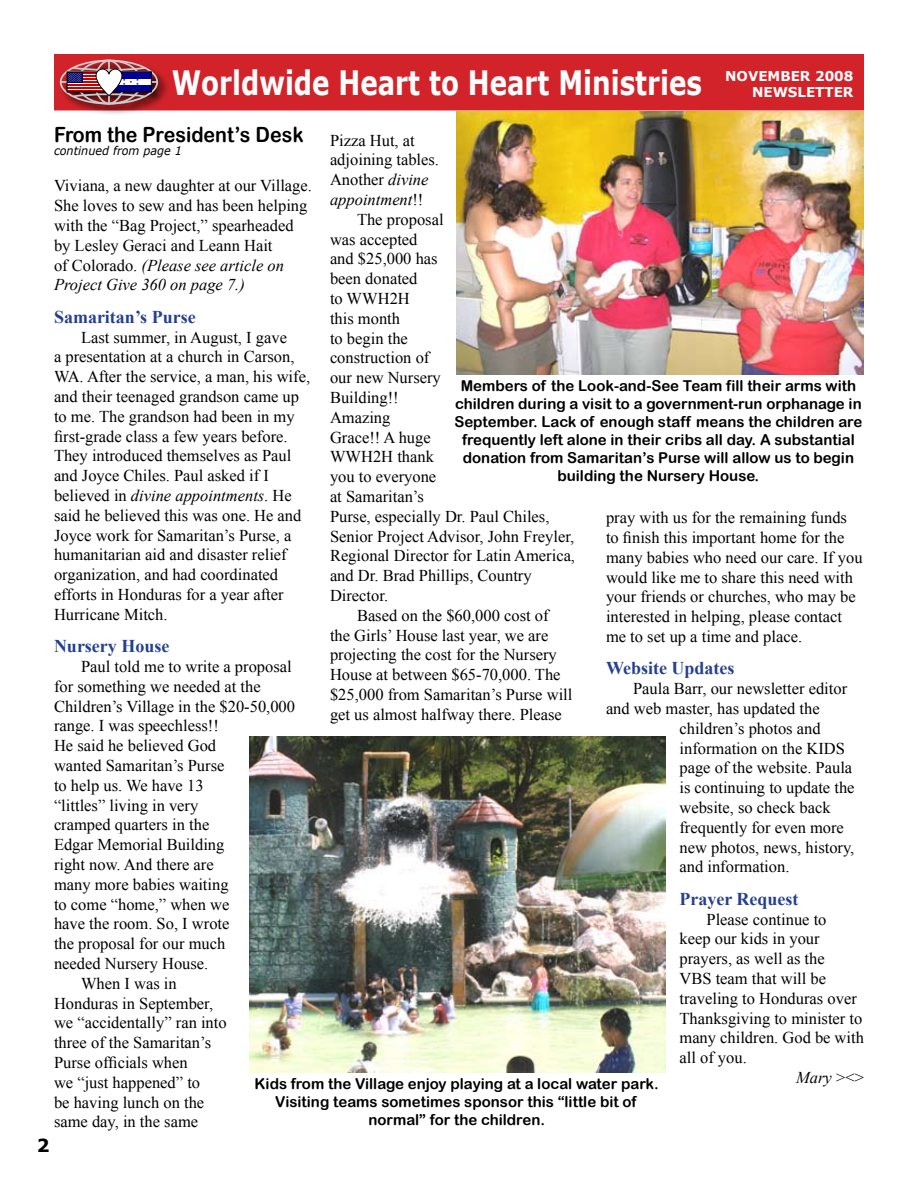
<style>
.page{position:relative;width:918px;height:1188px;background:#fff}
.page>*{position:absolute;margin:0;border:0;box-sizing:border-box;transform-origin:0 0}
.t1{font:700 33.6px "Verdana";color:#fff;scale:.78 1}
.t2{font:21px "Arial Rounded MT Bold";color:#000;scale:.94 1}
.t3{font:700 18px "Times New Roman";color:#24408f}
.t4{font:16.5px/19.8px "Times New Roman";color:#000}
.t5{font:italic 16.5px "Times New Roman";color:#000}
.t6{font:15px/18px "Arial Rounded MT Bold";color:#000;text-align:center}
.t7{font:700 13.5px/16.2px "Verdana";color:#fff;text-align:right}
.t8{font:italic 12px "Verdana";color:#000;scale:.94 1}
.s1{font-style:italic}
.s2{font-style:normal}
</style>
<div class="page">
<div style="left:55px;top:55px;width:808px;height:55px;background:#d2232a"></div>
<div style="left:54px;top:54px;width:810px;height:56px;border:2px solid #d2232a"></div>
<div style="left:58px;top:58px;width:113px;height:59px;background:#000;opacity:.75"></div>
<div style="left:60px;top:60px;width:98px;height:45px;border:2px solid #ccc;border-radius:50%"></div>
<hr style="left:108px;top:60px;width:2px;height:44px;background:#ccc">
<hr style="left:61px;top:81px;width:97px;height:2px;background:#ccc">
<div style="left:67px;top:72px;width:38px;height:20px;border:1px solid #000"></div>
<div style="left:111px;top:72px;width:40px;height:20px;background:#fff"></div>
<div style="left:111px;top:72px;width:40px;height:6px;background:#009"></div>
<div style="left:111px;top:85px;width:40px;height:7px;background:#009"></div>
<img style="left:249px;top:736px;width:417px;height:336px">
<img style="left:456px;top:111px;width:408px;height:263px">
<svg style="left:68px;top:65px;width:79px;height:34px"></svg>
<h1 class="t1" style="left:172px;top:61px;width:681px">Worldwide Heart to Heart Ministries</h1>
<p class="t7" style="left:725px;top:67px;width:130px">NOVEMBER 2008<br>NEWSLETTER</p>
<p class="t2" style="left:54px;top:122px;width:267px">From the President’s Desk</p>
<p class="t8" style="left:54px;top:143px;width:138px">continued from page 1</p>
<p class="t4" style="left:330px;top:130px;width:86px">Pizza Hut, at</p>
<p class="t4" style="left:330px;top:150px;width:111px">adjoining tables.</p>
<p class="t4" style="left:330px;top:169px;width:100px">Another <span class="s1">divine</span></p>
<p class="t5" style="left:330px;top:188px;width:95px">appointment<span class="s2">!!</span></p>
<p class="t4" style="left:357px;top:209px;width:88px">The proposal</p>
<p class="t4" style="left:330px;top:229px;width:89px">was accepted</p>
<p class="t4" style="left:330px;top:249px;width:109px">and $25,000 has</p>
<p class="t4" style="left:330px;top:268px;width:89px">been donated</p>
<p class="t4" style="left:330px;top:288px;width:81px">to WWH2H</p>
<p class="t4" style="left:330px;top:308px;width:72px">this month</p>
<p class="t4" style="left:330px;top:328px;width:79px">to begin the</p>
<p class="t4" style="left:330px;top:348px;width:101px">construction of</p>
<p class="t4" style="left:330px;top:367px;width:112px">our new Nursery</p>
<p class="t4" style="left:330px;top:387px;width:70px">Building!!</p>
<p class="t4" style="left:330px;top:407px;width:62px">Amazing</p>
<p class="t4" style="left:330px;top:427px;width:102px">Grace!! A huge</p>
<p class="t4" style="left:330px;top:447px;width:106px">WWH2H thank</p>
<p class="t4" style="left:330px;top:466px;width:108px">you to everyone</p>
<p class="t4" style="left:330px;top:486px;width:95px">at Samaritan’s</p>
<p class="t4" style="left:330px;top:506px;width:221px">Purse, especially Dr. Paul Chiles,</p>
<p class="t4" style="left:330px;top:526px;width:246px">Senior Project Advisor, John Freyler,</p>
<p class="t4" style="left:330px;top:546px;width:247px">Regional Director for Latin America,</p>
<p class="t4" style="left:330px;top:565px;width:203px">and Dr. Brad Phillips, Country</p>
<p class="t4" style="left:330px;top:585px;width:60px">Director.</p>
<p class="t4" style="left:357px;top:605px;width:193px">Based on the $60,000 cost of</p>
<p class="t4" style="left:330px;top:625px;width:220px">the Girls’ House last year, we are</p>
<p class="t4" style="left:330px;top:645px;width:228px">projecting the cost for the Nursery</p>
<p class="t4" style="left:330px;top:664px;width:232px">House at between $65-70,000. The</p>
<p class="t4" style="left:330px;top:684px;width:244px">$25,000 from Samaritan’s Purse will</p>
<p class="t4" style="left:330px;top:704px;width:233px">get us almost halfway there. Please</p>
<p class="t4" style="left:54px;top:176px;width:259px">Viviana, a new daughter at our Village.<br>She loves to sew and has been helping with the “Bag Project,” spearheaded by Lesley Geraci and Leann Hait<br>of Colorado. <span class="s1">(Please see article on Project Give 360 on page 7.)</span></p>
<p class="t3" style="left:54px;top:304px;width:143px">Samaritan’s Purse</p>
<p class="t4" style="left:54px;top:327px;width:258px;text-indent:27px">Last summer, in August, I gave<br>a presentation at a church in Carson, WA. After the service, a man, his wife, and their teenaged grandson came up to me. The grandson had been in my first-grade class a few years before.<br>They introduced themselves as Paul and Joyce Chiles. Paul asked if I believed in <span class="s1">divine appointments</span>. He said he believed this was one. He and Joyce work for Samaritan’s Purse, a humanitarian aid and disaster relief organization, and had coordinated efforts in Honduras for a year after Hurricane Mitch.</p>
<p class="t3" style="left:54px;top:634px;width:117px">Nursery House</p>
<p class="t4" style="left:81px;top:656px;width:212px">Paul told me to write a proposal</p>
<p class="t4" style="left:54px;top:676px;width:208px">for something we needed at the</p>
<p class="t4" style="left:54px;top:696px;width:243px">Children’s Village in the $20-50,000</p>
<p class="t4" style="left:54px;top:716px;width:166px">range. I was speechless!!</p>
<p class="t4" style="left:54px;top:736px;width:164px">He said he believed God</p>
<p class="t4" style="left:54px;top:755px;width:172px">wanted Samaritan’s Purse</p>
<p class="t4" style="left:54px;top:775px;width:151px">to help us. We have 13</p>
<p class="t4" style="left:54px;top:795px;width:146px">“littles” living in very</p>
<p class="t4" style="left:54px;top:815px;width:157px">cramped quarters in the</p>
<p class="t4" style="left:54px;top:835px;width:172px">Edgar Memorial Building</p>
<p class="t4" style="left:54px;top:854px;width:161px">right now. And there are</p>
<p class="t4" style="left:54px;top:874px;width:176px">many more babies waiting</p>
<p class="t4" style="left:54px;top:894px;width:177px">to come “home,” when we</p>
<p class="t4" style="left:54px;top:914px;width:177px">have the room. So, I wrote</p>
<p class="t4" style="left:54px;top:934px;width:173px">the proposal for our much</p>
<p class="t4" style="left:54px;top:953px;width:156px">needed Nursery House.</p>
<p class="t4" style="left:81px;top:973px;width:97px">When I was in</p>
<p class="t4" style="left:54px;top:993px;width:161px">Honduras in September,</p>
<p class="t4" style="left:54px;top:1013px;width:174px">we “accidentally” ran into</p>
<p class="t4" style="left:54px;top:1033px;width:159px">three of the Samaritan’s</p>
<p class="t4" style="left:54px;top:1052px;width:135px">Purse officials when</p>
<p class="t4" style="left:54px;top:1072px;width:148px">we “just happened” to</p>
<p class="t4" style="left:54px;top:1092px;width:152px">be having lunch on the</p>
<p class="t4" style="left:54px;top:1112px;width:146px">same day, in the same</p>
<p class="t6" style="left:455px;top:377px;width:409px">Members of the Look-and-See Team fill their arms with children during a visit to a government-run orphanage in September. Lack of enough staff means the children are frequently left alone in their cribs all day. A substantial donation from Samaritan’s Purse will allow us to begin building the Nursery House.</p>
<p class="t4" style="left:606px;top:507px;width:258px">pray with us for the remaining funds to finish this important home for the many babies who need our care. If you would like me to share this need with your friends or churches, who may be interested in helping, please contact me to set up a time and place.</p>
<p class="t3" style="left:606px;top:656px;width:130px">Website Updates</p>
<p class="t4" style="left:633px;top:678px;width:216px">Paula Barr, our newsletter editor</p>
<p class="t4" style="left:606px;top:698px;width:215px">and web master, has updated the</p>
<p class="t4" style="left:680px;top:718px;width:143px">children’s photos and</p>
<p class="t4" style="left:680px;top:738px;width:167px">information on the KIDS</p>
<p class="t4" style="left:680px;top:758px;width:174px">page of the website. Paula</p>
<p class="t4" style="left:680px;top:777px;width:177px">is continuing to update the</p>
<p class="t4" style="left:680px;top:797px;width:153px">website, so check back</p>
<p class="t4" style="left:680px;top:817px;width:166px">frequently for even more</p>
<p class="t4" style="left:680px;top:837px;width:176px">new photos, news, history,</p>
<p class="t4" style="left:680px;top:857px;width:111px">and information.</p>
<p class="t3" style="left:680px;top:886px;width:121px">Prayer Request</p>
<p class="t4" style="left:706px;top:909px;width:122px">Please continue to</p>
<p class="t4" style="left:680px;top:929px;width:142px">keep our kids in your</p>
<p class="t4" style="left:680px;top:948px;width:147px">prayers, as well as the</p>
<p class="t4" style="left:680px;top:968px;width:148px">VBS team that will be</p>
<p class="t4" style="left:680px;top:988px;width:179px">traveling to Honduras over</p>
<p class="t4" style="left:680px;top:1008px;width:184px">Thanksgiving to minister to</p>
<p class="t4" style="left:680px;top:1028px;width:186px">many children. God be with</p>
<p class="t4" style="left:680px;top:1047px;width:69px">all of you.</p>
<p class="t5" style="left:796px;top:1066px;width:69px">Mary <span class="s2">&gt;&lt;&gt;</span></p>
<p class="t6" style="left:255px;top:1075px;width:406px">Kids from the Village enjoy playing at a local water park.<br>Visiting teams sometimes sponsor this “little bit of normal” for the children.</p>
</div>
